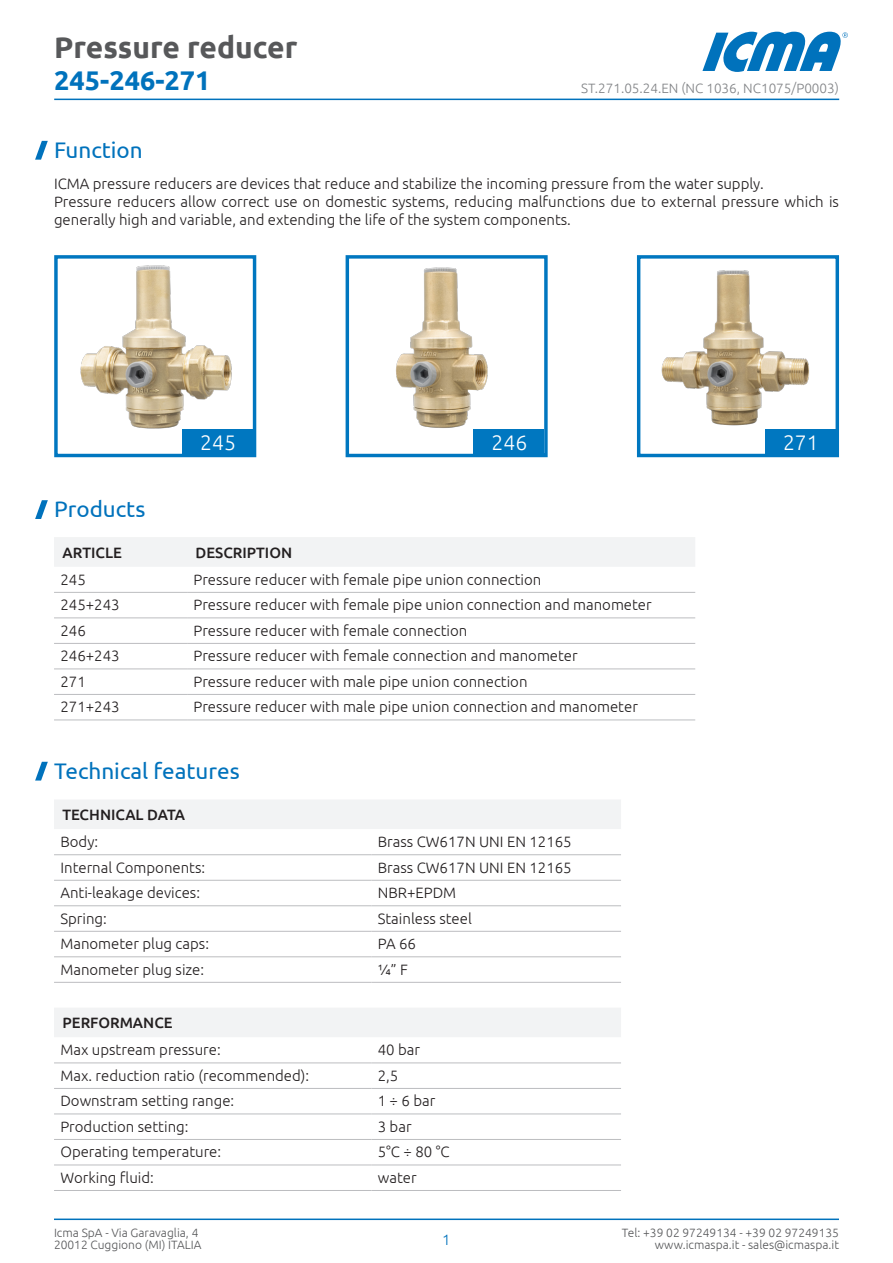
<style>
.page{position:relative;width:893px;height:1263px;background:#fff}
.page>*{position:absolute;margin:0;border:0;box-sizing:border-box;transform-origin:0 0}
.t1{font:700 30px "Ubuntu";color:#57585a}
.t2{font:700 27px "Ubuntu";color:#0072bc}
.t3{font:22.5px "Ubuntu";color:#0072bc}
.t4{font:300 21px "Ubuntu";color:#fff}
.t5{font:300 15px/18px "Ubuntu";color:#231f20}
.t6{font:500 15px "Ubuntu";color:#231f20}
.t7{font:300 15px "Ubuntu";color:#0072bc}
.t8{font:300 13.5px "Ubuntu";color:#808285}
.t9{font:300 12px/12px "Ubuntu";color:#57585a}
</style>
<div class="page">
<svg style="left:702px;top:32px;width:146px;height:40px"></svg>
<hr style="left:54px;top:99px;width:785px;height:1px;background:#0072bc">
<hr style="left:54px;top:1218px;width:785px;height:2px;background:#0072bc">
<svg style="left:35px;top:141px;width:13px;height:19px"></svg>
<svg style="left:35px;top:762px;width:13px;height:18px"></svg>
<svg style="left:35px;top:500px;width:13px;height:19px"></svg>
<div style="left:54px;top:800px;width:567px;height:29px;background:#f2f3f4"></div>
<svg style="left:54px;top:855px;width:567px;height:127px"></svg>
<hr style="left:54px;top:854px;width:317px;height:1px;background:#bcbdc0">
<hr style="left:371px;top:854px;width:250px;height:1px;background:#bcbdc0">
<hr style="left:54px;top:880px;width:317px;height:1px;background:#bcbdc0">
<hr style="left:371px;top:880px;width:250px;height:1px;background:#bcbdc0">
<hr style="left:54px;top:905px;width:317px;height:1px;background:#bcbdc0">
<hr style="left:371px;top:905px;width:250px;height:1px;background:#bcbdc0">
<hr style="left:54px;top:931px;width:317px;height:1px;background:#bcbdc0">
<hr style="left:371px;top:931px;width:250px;height:1px;background:#bcbdc0">
<hr style="left:54px;top:956px;width:317px;height:1px;background:#bcbdc0">
<hr style="left:371px;top:956px;width:250px;height:1px;background:#bcbdc0">
<hr style="left:54px;top:982px;width:317px;height:1px;background:#bcbdc0">
<hr style="left:371px;top:982px;width:250px;height:1px;background:#bcbdc0">
<div style="left:54px;top:537px;width:641px;height:30px;background:#f2f3f4"></div>
<svg style="left:54px;top:618px;width:641px;height:52px"></svg>
<hr style="left:54px;top:592px;width:133px;height:1px;background:#bcbdc0">
<hr style="left:187px;top:592px;width:508px;height:1px;background:#bcbdc0">
<hr style="left:54px;top:617px;width:133px;height:1px;background:#bcbdc0">
<hr style="left:187px;top:617px;width:508px;height:1px;background:#bcbdc0">
<hr style="left:54px;top:643px;width:133px;height:1px;background:#bcbdc0">
<hr style="left:187px;top:643px;width:508px;height:1px;background:#bcbdc0">
<hr style="left:54px;top:668px;width:133px;height:1px;background:#bcbdc0">
<hr style="left:187px;top:668px;width:508px;height:1px;background:#bcbdc0">
<hr style="left:54px;top:694px;width:133px;height:1px;background:#bcbdc0">
<hr style="left:187px;top:694px;width:508px;height:1px;background:#bcbdc0">
<hr style="left:54px;top:719px;width:133px;height:1px;background:#bcbdc0">
<hr style="left:187px;top:719px;width:508px;height:1px;background:#bcbdc0">
<div style="left:54px;top:1008px;width:567px;height:29px;background:#f2f3f4"></div>
<svg style="left:54px;top:1063px;width:567px;height:103px"></svg>
<hr style="left:54px;top:1062px;width:317px;height:1px;background:#bcbdc0">
<hr style="left:371px;top:1062px;width:250px;height:1px;background:#bcbdc0">
<hr style="left:54px;top:1088px;width:317px;height:1px;background:#bcbdc0">
<hr style="left:371px;top:1088px;width:250px;height:1px;background:#bcbdc0">
<hr style="left:54px;top:1113px;width:317px;height:1px;background:#bcbdc0">
<hr style="left:371px;top:1113px;width:250px;height:1px;background:#bcbdc0">
<hr style="left:54px;top:1139px;width:317px;height:1px;background:#bcbdc0">
<hr style="left:371px;top:1139px;width:250px;height:1px;background:#bcbdc0">
<hr style="left:54px;top:1164px;width:317px;height:1px;background:#bcbdc0">
<hr style="left:371px;top:1164px;width:250px;height:1px;background:#bcbdc0">
<hr style="left:54px;top:1190px;width:317px;height:1px;background:#bcbdc0">
<hr style="left:371px;top:1190px;width:250px;height:1px;background:#bcbdc0">
<div style="left:54px;top:255px;width:202px;height:202px;border:3px solid #0077c0"></div>
<div style="left:182px;top:429px;width:71px;height:25px;background:#0077c0"></div>
<img style="left:80px;top:265px;width:152px;height:164px">
<div style="left:346px;top:255px;width:202px;height:202px;border:3px solid #0077c0"></div>
<div style="left:473px;top:429px;width:71px;height:25px;background:#0077c0"></div>
<img style="left:396px;top:267px;width:92px;height:161px">
<div style="left:637px;top:255px;width:202px;height:202px;border:3px solid #0077c0"></div>
<div style="left:765px;top:429px;width:71px;height:25px;background:#0077c0"></div>
<img style="left:661px;top:270px;width:148px;height:156px">
<h1 class="t1" style="left:54px;top:29px;width:245px">Pressure reducer</h1>
<h2 class="t2" style="left:54px;top:64px;width:158px">245-246-271</h2>
<p class="t8" style="left:581px;top:80px;width:259px">ST.271.05.24.EN (NC 1036, NC1075/P0003)</p>
<h3 class="t3" style="left:54px;top:136px;width:90px">Function</h3>
<p class="t5" style="left:54px;top:174px;width:786px">ICMA pressure reducers are devices that reduce and stabilize the incoming pressure from the water supply.<br>Pressure reducers allow correct use on domestic systems, reducing malfunctions due to external pressure which is generally high and variable, and extending the life of the system components.</p>
<h3 class="t3" style="left:54px;top:495px;width:93px">Products</h3>
<h3 class="t4" style="left:200px;top:430px;width:37px">245</h3>
<h3 class="t4" style="left:492px;top:430px;width:37px">246</h3>
<h3 class="t4" style="left:783px;top:430px;width:37px">271</h3>
<p class="t6" style="left:63px;top:543px;width:61px">ARTICLE</p>
<p class="t6" style="left:196px;top:543px;width:98px">DESCRIPTION</p>
<p class="t5" style="left:60px;top:570px;width:27px">245</p>
<p class="t5" style="left:193px;top:570px;width:349px">Pressure reducer with female pipe union connection</p>
<p class="t5" style="left:60px;top:596px;width:61px">245+243</p>
<p class="t5" style="left:193px;top:596px;width:460px">Pressure reducer with female pipe union connection and manometer</p>
<p class="t5" style="left:60px;top:621px;width:27px">246</p>
<p class="t5" style="left:193px;top:621px;width:275px">Pressure reducer with female connection</p>
<p class="t5" style="left:60px;top:647px;width:61px">246+243</p>
<p class="t5" style="left:193px;top:647px;width:386px">Pressure reducer with female connection and manometer</p>
<p class="t5" style="left:60px;top:672px;width:27px">271</p>
<p class="t5" style="left:193px;top:672px;width:336px">Pressure reducer with male pipe union connection</p>
<p class="t5" style="left:60px;top:698px;width:61px">271+243</p>
<p class="t5" style="left:193px;top:698px;width:446px">Pressure reducer with male pipe union connection and manometer</p>
<h3 class="t3" style="left:54px;top:757px;width:187px">Technical features</h3>
<p class="t6" style="left:63px;top:805px;width:124px">TECHNICAL DATA</p>
<p class="t5" style="left:60px;top:832px;width:39px">Body:</p>
<p class="t5" style="left:378px;top:832px;width:195px">Brass CW617N UNI EN 12165</p>
<p class="t5" style="left:60px;top:858px;width:146px">Internal Components:</p>
<p class="t5" style="left:378px;top:858px;width:195px">Brass CW617N UNI EN 12165</p>
<p class="t5" style="left:60px;top:883px;width:141px">Anti-leakage devices:</p>
<p class="t5" style="left:378px;top:883px;width:80px">NBR+EPDM</p>
<p class="t5" style="left:60px;top:909px;width:48px">Spring:</p>
<p class="t5" style="left:378px;top:909px;width:96px">Stainless steel</p>
<p class="t5" style="left:60px;top:934px;width:150px">Manometer plug caps:</p>
<p class="t5" style="left:378px;top:934px;width:40px">PA 66</p>
<p class="t5" style="left:60px;top:960px;width:145px">Manometer plug size:</p>
<p class="t5" style="left:378px;top:960px;width:32px">¼” F</p>
<p class="t6" style="left:63px;top:1013px;width:112px">PERFORMANCE</p>
<p class="t5" style="left:60px;top:1041px;width:162px">Max upstream pressure:</p>
<p class="t5" style="left:378px;top:1041px;width:44px">40 bar</p>
<p class="t5" style="left:60px;top:1066px;width:250px">Max. reduction ratio (recommended):</p>
<p class="t5" style="left:378px;top:1066px;width:22px">2,5</p>
<p class="t5" style="left:60px;top:1092px;width:175px">Downstram setting range:</p>
<p class="t5" style="left:378px;top:1092px;width:59px">1 ÷ 6 bar</p>
<p class="t5" style="left:60px;top:1117px;width:130px">Production setting:</p>
<p class="t5" style="left:378px;top:1117px;width:35px">3 bar</p>
<p class="t5" style="left:60px;top:1143px;width:162px">Operating temperature:</p>
<p class="t5" style="left:378px;top:1143px;width:73px">5°C ÷ 80 °C</p>
<p class="t5" style="left:60px;top:1168px;width:95px">Working fluid:</p>
<p class="t5" style="left:378px;top:1168px;width:40px">water</p>
<p class="t9" style="left:54px;top:1226px;width:149px">Icma SpA - Via Garavaglia, 4<br>20012 Cuggiono (MI) ITALIA</p>
<p class="t9" style="left:622px;top:1226px;width:219px">Tel: +39 02 97249134 - +39 02 97249135</p>
<p class="t7" style="left:442px;top:1230px;width:10px">1</p>
<p class="t9" style="left:655px;top:1238px;width:186px">www.icmaspa.it - sales@icmaspa.it</p>
</div>
